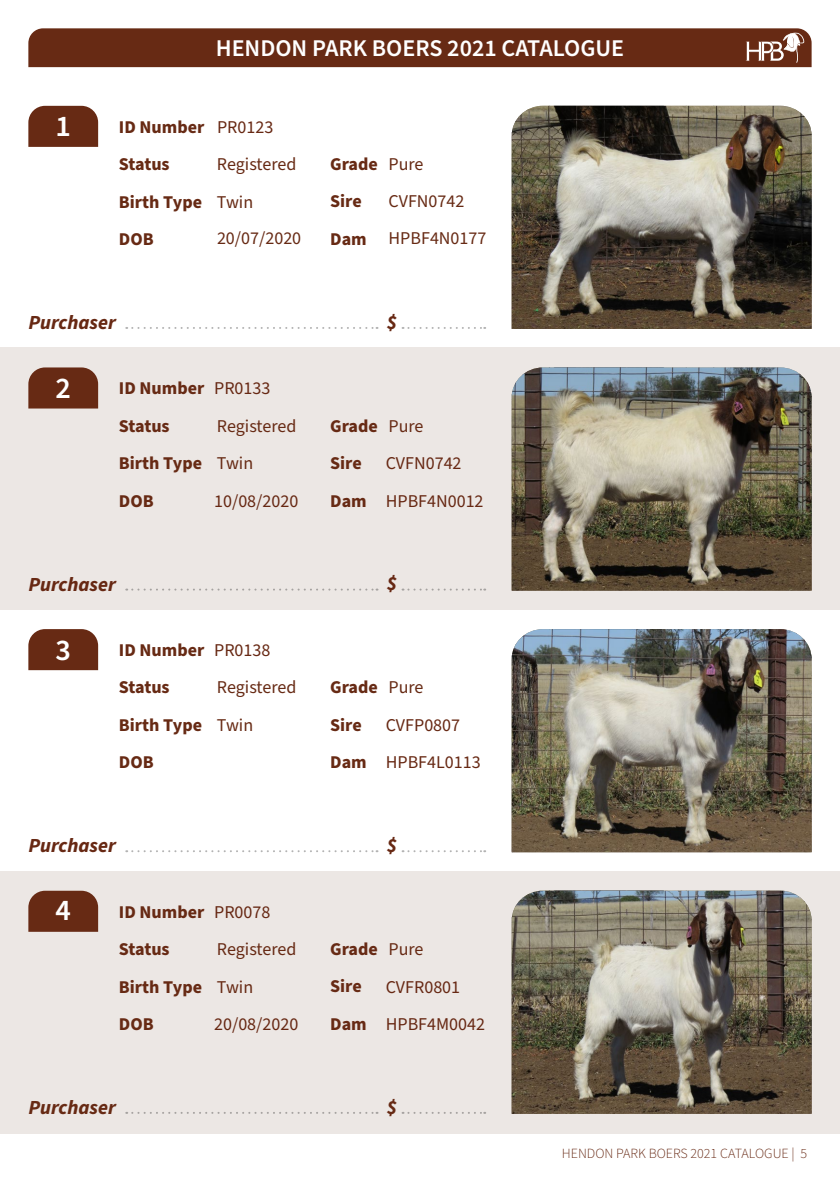
<style>
.page{position:relative;width:840px;height:1191px;background:#fff}
.page>*{position:absolute;margin:0;border:0;box-sizing:border-box;transform-origin:0 0}
.t1{font:600 30px "Source Sans Pro";color:#fff}
.t2{font:600 24px "Source Sans Pro";color:#fff}
.t3{font:italic 700 20px "Source Sans Pro";color:#672813}
.t4{font:italic 700 20px "Source Sans Pro";color:#672a14}
.t5{font:700 18px/37.4px "Source Sans Pro";color:#672a14}
.t6{font:18px/37.4px "Source Sans Pro";color:#672813}
.t7{font:18px/37.4px "Source Sans Pro";color:#672a14}
.t8{font:300 14px "Source Sans Pro";color:#672914}
.s1{font-weight:400}
</style>
<div class="page">
<div style="left:0;top:870px;width:839px;height:263px;background:#ece7e4"></div>
<div style="left:0;top:348px;width:839px;height:262px;background:#ece7e4"></div>
<svg style="left:28px;top:106px;width:70px;height:41px;background:#6e341f"></svg>
<img style="left:511px;top:106px;width:300px;height:223px">
<svg style="left:126px;top:327px;width:251px;height:2px"></svg>
<svg style="left:402px;top:327px;width:83px;height:2px"></svg>
<svg style="left:28px;top:367px;width:70px;height:41px;background:#6e341f"></svg>
<img style="left:511px;top:367px;width:300px;height:223px">
<svg style="left:126px;top:588px;width:251px;height:2px"></svg>
<svg style="left:402px;top:588px;width:83px;height:2px"></svg>
<svg style="left:28px;top:629px;width:70px;height:41px;background:#6e341f"></svg>
<img style="left:511px;top:629px;width:300px;height:223px">
<svg style="left:126px;top:850px;width:251px;height:2px"></svg>
<svg style="left:402px;top:850px;width:83px;height:2px"></svg>
<svg style="left:28px;top:890px;width:70px;height:41px;background:#6f3621"></svg>
<img style="left:511px;top:890px;width:300px;height:223px">
<svg style="left:126px;top:1112px;width:251px;height:1px"></svg>
<svg style="left:402px;top:1112px;width:83px;height:1px"></svg>
<div style="left:28px;top:28px;width:783px;height:39px;background:#672a14"></div>
<h1 class="t1" style="left:55px;top:106px;width:17px">1</h1>
<h2 class="t2" style="left:215px;top:32px;width:410px">HENDON PARK BOERS 2021 CATALOGUE</h2>
<p class="t5" style="left:119px;top:109px;width:87px">ID Number<br>Status</p>
<p class="t6" style="left:217px;top:109px;width:58px">PR0123</p>
<p class="t7" style="left:217px;top:146px;width:81px">Registered</p>
<p class="t5" style="left:330px;top:146px;width:95px">Grade <span class="s1">Pure</span></p>
<p class="t5" style="left:119px;top:183px;width:136px">Birth Type <span class="s1">Twin</span></p>
<p class="t5" style="left:330px;top:183px;width:38px">Sire<br>Dam</p>
<p class="t7" style="left:217px;top:220px;width:86px">20/07/2020</p>
<p class="t5" style="left:119px;top:221px;width:36px">DOB</p>
<p class="t7" style="left:388px;top:183px;width:99px">CVFN0742<br>HPBF4N0177</p>
<p class="t3" style="left:28px;top:309px;width:89px">Purchaser</p>
<p class="t3" style="left:386px;top:308px;width:12px">$</p>
<h1 class="t1" style="left:55px;top:368px;width:17px">2</h1>
<p class="t5" style="left:119px;top:370px;width:87px">ID Number<br>Status</p>
<p class="t6" style="left:214px;top:370px;width:58px">PR0133</p>
<p class="t7" style="left:217px;top:408px;width:81px">Registered</p>
<p class="t5" style="left:330px;top:407px;width:95px">Grade <span class="s1">Pure</span></p>
<p class="t5" style="left:119px;top:445px;width:136px">Birth Type <span class="s1">Twin</span></p>
<p class="t5" style="left:330px;top:445px;width:38px">Sire<br>Dam</p>
<p class="t6" style="left:214px;top:482px;width:86px">10/08/2020</p>
<p class="t5" style="left:119px;top:482px;width:36px">DOB</p>
<p class="t6" style="left:385px;top:445px;width:77px">CVFN0742</p>
<p class="t6" style="left:385px;top:482px;width:99px">HPBF4N0012</p>
<p class="t3" style="left:28px;top:570px;width:89px">Purchaser</p>
<p class="t3" style="left:386px;top:570px;width:12px">$</p>
<h1 class="t1" style="left:55px;top:630px;width:17px">3</h1>
<p class="t5" style="left:119px;top:632px;width:87px">ID Number<br>Status</p>
<p class="t6" style="left:214px;top:632px;width:58px">PR0138</p>
<p class="t7" style="left:217px;top:669px;width:81px">Registered</p>
<p class="t5" style="left:330px;top:669px;width:95px">Grade <span class="s1">Pure</span></p>
<p class="t5" style="left:119px;top:706px;width:136px">Birth Type <span class="s1">Twin</span></p>
<p class="t5" style="left:330px;top:706px;width:38px">Sire<br>Dam</p>
<p class="t5" style="left:119px;top:744px;width:36px">DOB</p>
<p class="t6" style="left:385px;top:707px;width:96px">CVFP0807<br>HPBF4L0113</p>
<p class="t3" style="left:28px;top:832px;width:89px">Purchaser</p>
<p class="t3" style="left:386px;top:831px;width:12px">$</p>
<h1 class="t1" style="left:55px;top:889px;width:17px">4</h1>
<p class="t5" style="left:119px;top:893px;width:87px">ID Number<br>Status</p>
<p class="t6" style="left:214px;top:893px;width:58px">PR0078</p>
<p class="t7" style="left:217px;top:931px;width:81px">Registered</p>
<p class="t5" style="left:330px;top:930px;width:95px">Grade <span class="s1">Pure</span></p>
<p class="t5" style="left:119px;top:968px;width:136px">Birth Type <span class="s1">Twin</span></p>
<p class="t5" style="left:330px;top:968px;width:38px">Sire<br>Dam</p>
<p class="t6" style="left:214px;top:1005px;width:86px">20/08/2020</p>
<p class="t5" style="left:119px;top:1005px;width:36px">DOB</p>
<p class="t6" style="left:385px;top:968px;width:101px">CVFR0801<br>HPBF4M0042</p>
<p class="t4" style="left:28px;top:1093px;width:89px">Purchaser</p>
<p class="t4" style="left:386px;top:1093px;width:12px">$</p>
<p class="t8" style="left:561px;top:1143px;width:246px">HENDON PARK BOERS 2021 CATALOGUE | 5</p>
</div>
